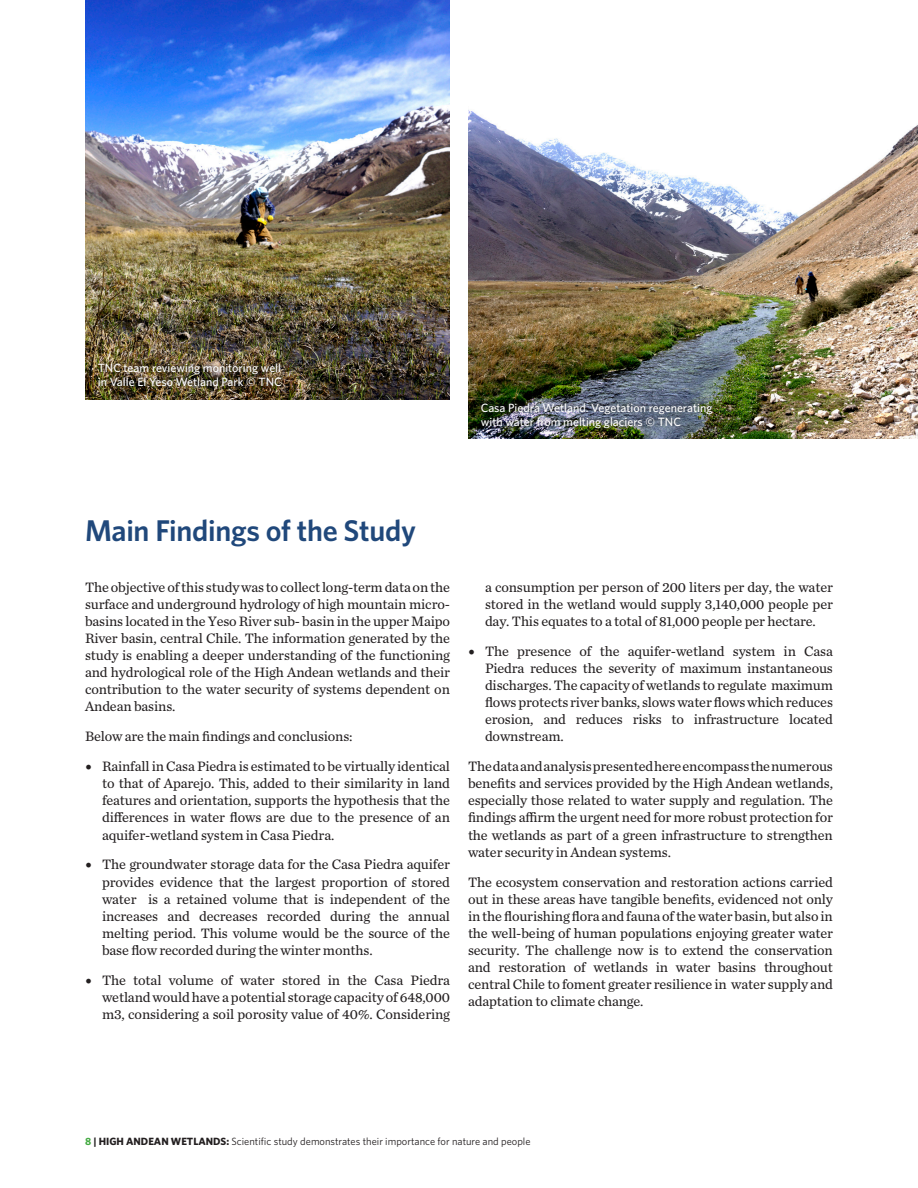
<style>
.page{position:relative;width:918px;height:1188px;background:#fff}
.page>*{position:absolute;margin:0;border:0;box-sizing:border-box;transform-origin:0 0}
.t1{font:600 30px "Whitney";letter-spacing:-.01em;color:#20487b}
.t2{font:14.25px/17.1px "Chronicle Text G2";letter-spacing:-.01em;color:#231f20;text-align:justify}
.t3{font:500 12px/14.4px "Whitney";color:#fff}
.t4{font:10.5px "Whitney";color:#231f20}
.s1{font-family:"Minion Pro";font-size:18px}
.s2{font-weight:700;color:#44aa42}
.s3{font-weight:700}
</style>
<div class="page">
<img style="left:85px;top:0;width:365px;height:400px">
<img style="left:468px;top:110px;width:450px;height:329px">
<div style="left:94px;top:359px;width:192px;height:32px;background:#231f20;opacity:.75"></div>
<div style="left:477px;top:398px;width:240px;height:34px;background:#231f20;opacity:.75"></div>
<p class="t3" style="left:98px;top:360px;width:185px">TNC team reviewing monitoring well in Valle El Yeso Wetland Park © TNC</p>
<p class="t3" style="left:481px;top:400px;width:233px">Casa Piedra Wetland. Vegetation regenerating with water from melting glaciers © TNC</p>
<p class="t1" style="left:85px;top:510px;width:332px">Main Findings of the Study</p>
<p class="t2" style="left:85px;top:578px;width:367px">The objective of this study was to collect long-term data on the surface and underground hydrology of high mountain micro&shy;basins located in the Yeso River sub- basin in the upper Maipo River basin, central Chile. The information generated by the study is enabling a deeper understanding of the functioning and hydrological role of the High Andean wetlands and their contribution to the water security of systems dependent on Andean basins.</p>
<p class="t2" style="left:85px;top:727px;width:269px">Below are the main findings and conclusions:</p>
<p class="t2" style="left:102px;top:757px;width:349px;text-indent:-17px"><span class="s1">•</span> Rainfall in Casa Piedra is estimated to be virtually identical to that of Aparejo. This, added to their similarity in land features and orientation, supports the hypothesis that the differences in water flows are due to the presence of an aquifer-wetland system in Casa Piedra.</p>
<p class="t2" style="left:102px;top:855px;width:349px;text-indent:-17px"><span class="s1">•</span> The groundwater storage data for the Casa Piedra aquifer provides evidence that the largest proportion of stored water is a retained volume that is independent of the increases and decreases recorded during the annual melting period. This volume would be the source of the base flow recorded during the winter months.</p>
<p class="t2" style="left:102px;top:971px;width:349px;text-indent:-17px"><span class="s1">•</span> The total volume of water stored in the Casa Piedra wetland would have a potential storage capacity of 648,000 m3, considering a soil porosity value of 40%. Considering</p>
<p class="t2" style="left:485px;top:578px;width:349px">a consumption per person of 200 liters per day, the water stored in the wetland would supply 3,140,000 people per day. This equates to a total of 81,000 people per hectare.</p>
<p class="t2" style="left:485px;top:642px;width:349px;text-indent:-17px"><span class="s1">•</span> The presence of the aquifer-wetland system in Casa Piedra reduces the severity of maximum instantaneous discharges. The capacity of wetlands to regulate maximum flows protects river banks, slows water flows which reduces erosion, and reduces risks to infrastructure located downstream.</p>
<p class="t2" style="left:468px;top:757px;width:366px">The data and analysis presented here encompass the numerous benefits and services provided by the High Andean wetlands, especially those related to water supply and regulation. The findings affirm the urgent need for more robust protection for the wetlands as part of a green infrastructure to strengthen water security in Andean systems.</p>
<p class="t2" style="left:468px;top:872px;width:366px">The ecosystem conservation and restoration actions carried out in these areas have tangible benefits, evidenced not only in the flourishing flora and fauna of the water basin, but also in the well-being of human populations enjoying greater water security. The challenge now is to extend the conservation and restoration of wetlands in water basins throughout central Chile to foment greater resilience in water supply and adaptation to climate change.</p>
<p class="t4" style="left:85px;top:1134px;width:447px"><span class="s2">8</span> <span class="s3">| HIGH ANDEAN WETLANDS:</span> Scientific study demonstrates their importance for nature and people</p>
</div>
